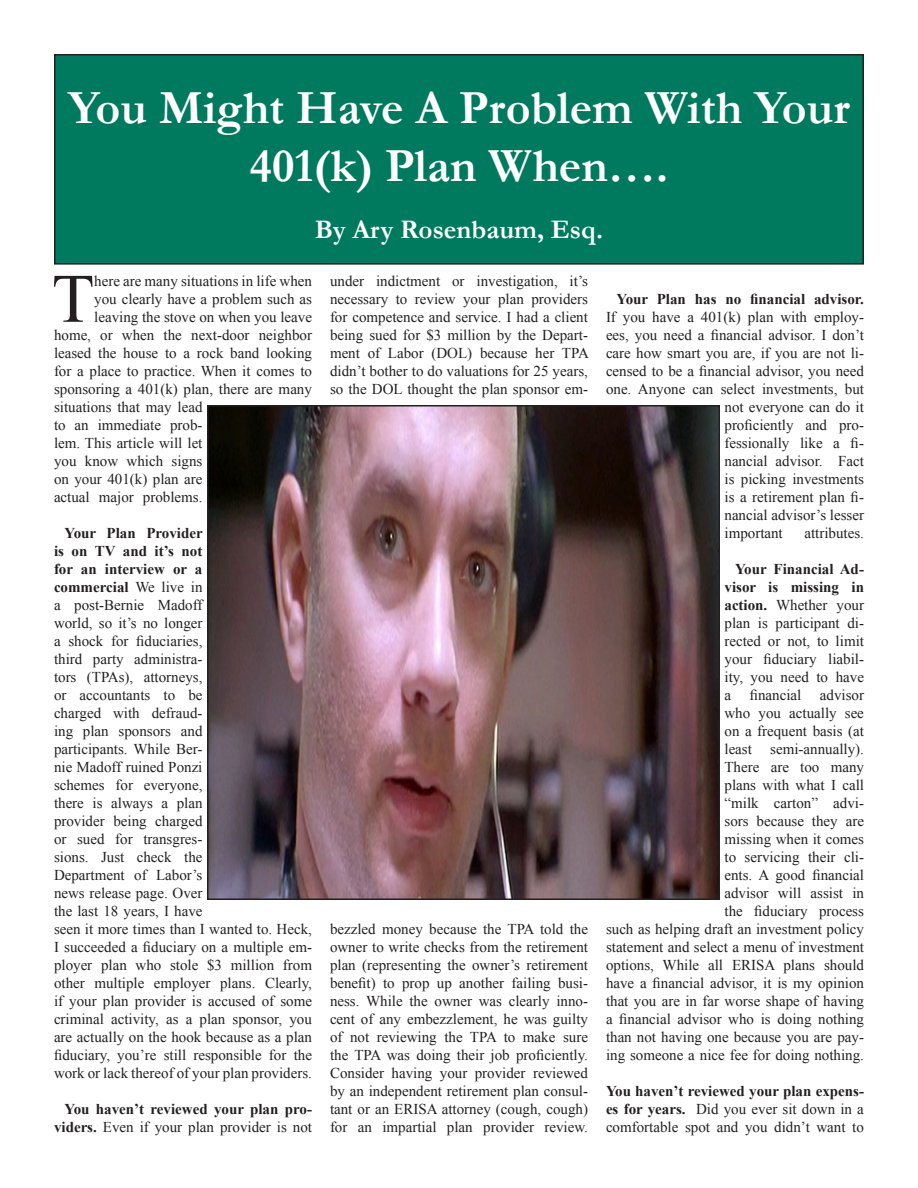
<style>
.page{position:relative;width:918px;height:1188px;background:#fff}
.page>*{position:absolute;margin:0;border:0;box-sizing:border-box;transform-origin:0 0}
.t1{font:69.3px "Times New Roman";color:#231f20}
.t2{font:700 48px/57.6px "Garamond";color:#fff;text-align:center}
.t3{font:700 27px "Garamond";color:#fff}
.t4{font:15px/18px "Times New Roman";color:#231f20;text-align:justify}
.t5{font:700 15px/18px "Times New Roman";color:#231f20;text-align:right}
.s1{font-weight:700}
.s2{font-weight:400}
</style>
<div class="page">
<div style="left:55px;top:55px;width:808px;height:209px;background:#007a5e"></div>
<div style="left:54px;top:54px;width:810px;height:211px;border:2px solid #231f20"></div>
<img style="left:210px;top:408px;width:507px;height:489px">
<div style="left:207px;top:405px;width:513px;height:495px;border:2px solid #231f20"></div>
<p class="t2" style="left:68px;top:78px;width:783px">You Might Have A Problem With Your<br>401(k) Plan When….</p>
<p class="t3" style="left:315px;top:213px;width:290px">By Ary Rosenbaum, Esq.</p>
<p class="t1" style="left:52px;top:252px;width:44px">T</p>
<p class="t4" style="left:94px;top:272px;width:219px">here are many situations in life when</p>
<p class="t4" style="left:330px;top:272px;width:260px">under indictment or investigation, it’s necessary to review your plan providers for competence and service. I had a client being sued for $3 million by the Depart&shy;ment of Labor (DOL) because her TPA didn’t bother to do valuations for 25 years, so the DOL thought the plan sponsor em-</p>
<p class="t4" style="left:94px;top:290px;width:219px">you clearly have a problem such as</p>
<p class="t4" style="left:94px;top:308px;width:219px">leaving the stove on when you leave</p>
<p class="t4" style="left:54px;top:326px;width:260px">home, or when the next-door neighbor</p>
<p class="t4" style="left:54px;top:344px;width:260px">leased the house to a rock band looking</p>
<p class="t4" style="left:54px;top:362px;width:260px">for a place to practice. When it comes to</p>
<p class="t4" style="left:54px;top:380px;width:259px">sponsoring a 401(k) plan, there are many</p>
<p class="t4" style="left:54px;top:398px;width:150px">situations that may lead</p>
<p class="t4" style="left:54px;top:416px;width:150px">to an immediate prob-</p>
<p class="t4" style="left:54px;top:434px;width:150px">lem. This article will let</p>
<p class="t4" style="left:54px;top:452px;width:150px">you know which signs</p>
<p class="t4" style="left:54px;top:470px;width:150px">on your 401(k) plan are</p>
<p class="t4" style="left:54px;top:488px;width:150px">actual major problems.</p>
<p class="t4" style="left:54px;top:524px;width:260px;text-align:left;text-indent:10px"><span class="s1">Your Plan Provider<br>is on TV and it’s not<br>for an interview or a<br>commercial</span> We live in<br>a post-Bernie Madoff<br>world, so it’s no longer<br>a shock for fiduciaries,<br>third party administra-<br>tors (TPAs), attorneys,<br>or accountants to be<br>charged with defraud-<br>ing plan sponsors and<br>participants. While Ber-<br>nie Madoff ruined Ponzi<br>schemes for everyone,<br>there is always a plan<br>provider being charged<br>or sued for transgres-<br>sions. Just check the<br>Department of Labor’s<br>news release page. Over<br>the last 18 years, I have<br>seen it more times than I wanted to. Heck,<br>I succeeded a fiduciary on a multiple em&shy;ployer plan who stole $3 million from other multiple employer plans. Clearly, if your plan provider is accused of some criminal activity, as a plan sponsor, you are actually on the hook because as a plan fiduciary, you’re still responsible for the work or lack thereof of your plan providers.</p>
<p class="t5" style="left:54px;top:1099px;width:260px">You haven’t reviewed your plan pro&shy;viders. <span class="s2">Even if your plan provider is not</span></p>
<p class="t5" style="left:616px;top:289px;width:249px">Your Plan has no financial advisor.</p>
<p class="t4" style="left:606px;top:308px;width:259px">If you have a 401(k) plan with employ-</p>
<p class="t4" style="left:606px;top:326px;width:260px">ees, you need a financial advisor. I don’t</p>
<p class="t4" style="left:606px;top:344px;width:259px">care how smart you are, if you are not li-</p>
<p class="t4" style="left:606px;top:362px;width:260px">censed to be a financial advisor, you need</p>
<p class="t4" style="left:606px;top:380px;width:260px">one. Anyone can select investments, but</p>
<p class="t4" style="left:724px;top:398px;width:141px">not everyone can do it</p>
<p class="t4" style="left:724px;top:416px;width:141px">proficiently and pro-</p>
<p class="t4" style="left:724px;top:434px;width:141px">fessionally like a fi-</p>
<p class="t4" style="left:724px;top:452px;width:141px">nancial advisor. Fact</p>
<p class="t4" style="left:724px;top:470px;width:141px">is picking investments</p>
<p class="t4" style="left:724px;top:488px;width:141px">is a retirement plan fi-</p>
<p class="t4" style="left:724px;top:506px;width:141px">nancial advisor’s lesser</p>
<p class="t4" style="left:724px;top:524px;width:60px">important</p>
<p class="t4" style="left:804px;top:524px;width:61px">attributes.</p>
<p class="t4" style="left:606px;top:560px;width:260px;text-align:right"><span class="s1">Your Financial Ad-<br>visor is missing in<br>action.</span> Whether your<br>plan is participant di-<br>rected or not, to limit<br>your fiduciary liabil-<br>ity, you need to have<br>a financial advisor<br>who you actually see<br>on a frequent basis (at<br>least semi-annually).<br>There are too many<br>plans with what I call<br>“milk carton” advi-<br>sors because they are<br>missing when it comes<br>to servicing their cli-<br>ents. A good financial<br>advisor will assist in<br>the fiduciary process<br>such as helping draft an investment policy statement and select a menu of investment options, While all ERISA plans should have a financial advisor, it is my opinion that you are in far worse shape of having a financial advisor who is doing nothing than not having one because you are pay&shy;ing someone a nice fee for doing nothing.</p>
<p class="t4" style="left:606px;top:1082px;width:259px"><span class="s1">You haven’t reviewed your plan expens&shy;es for years.</span> Did you ever sit down in a comfortable spot and you didn’t want to</p>
<p class="t4" style="left:330px;top:920px;width:260px">bezzled money because the TPA told the owner to write checks from the retirement plan (representing the owner’s retirement benefit) to prop up another failing busi&shy;ness. While the owner was clearly inno&shy;cent of any embezzlement, he was guilty of not reviewing the TPA to make sure the TPA was doing their job proficiently.<br>Consider having your provider reviewed by an independent retirement plan consul&shy;tant or an ERISA attorney (cough, cough) for an impartial plan provider review.</p>
</div>
